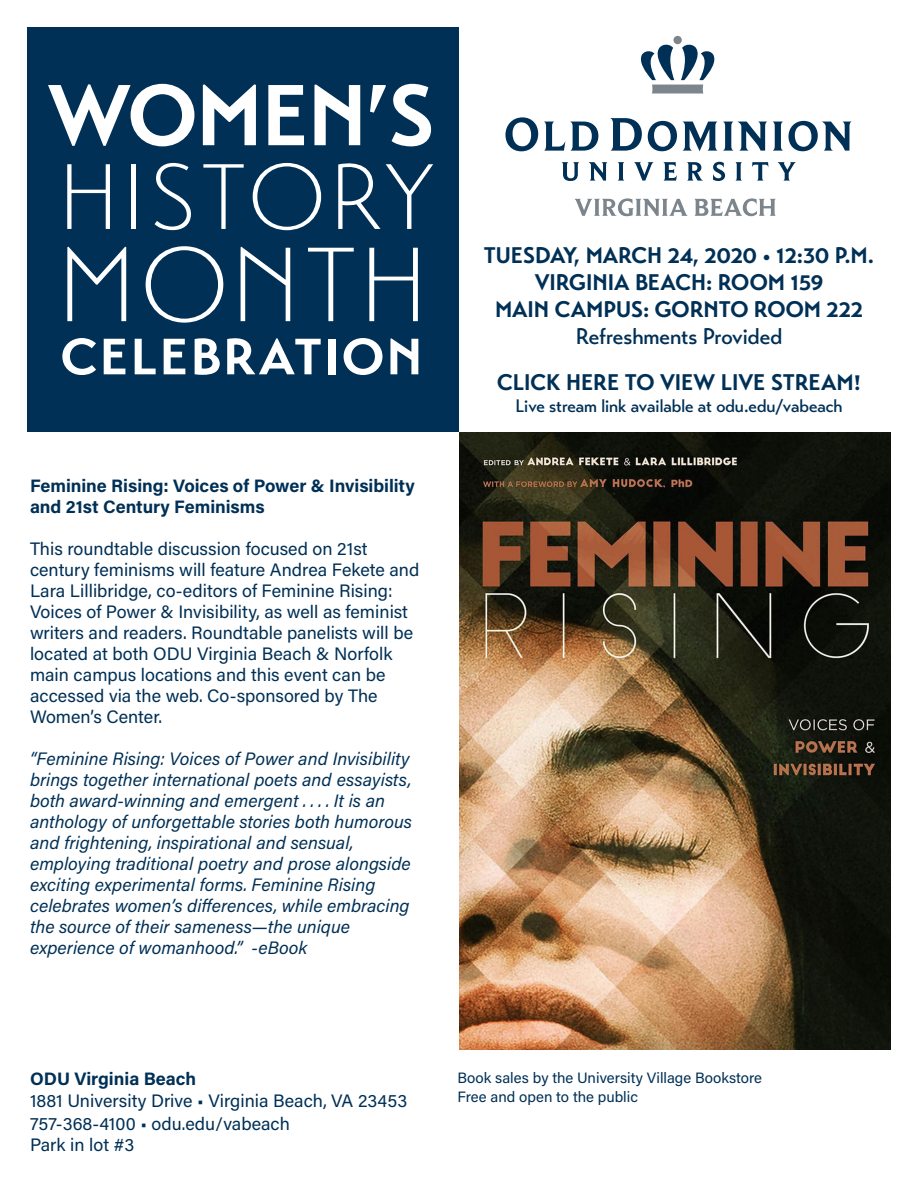
<style>
.page{position:relative;width:918px;height:1188px;background:#fff}
.page>*{position:absolute;margin:0;border:0;box-sizing:border-box;transform-origin:0 0}
.t1{font:300 104.7px "Transat";letter-spacing:.04em;color:#fff}
.t2{font:300 92.25px "Transat";letter-spacing:.05em;color:#fff}
.t3{font:700 85.8px "Transat";letter-spacing:-.005em;color:#fff}
.t4{font:700 50.7px "Transat";letter-spacing:.05em;color:#fff}
.t5{font:700 22.5px "Transat";color:#003056}
.t6{font:500 22.5px "Transat";color:#003056}
.t7{font:18px/21px "Acumin Variable Concept";letter-spacing:.02em;color:#003056}
.t8{font:18px/21px "Acumin Variable Concept";letter-spacing:.05em;color:#003056}
.t9{font:500 18px "Transat";color:#003056}
.t10{font:15px "Acumin Variable Concept";letter-spacing:.02em;color:#003056}
</style>
<div class="page">
<div style="left:27px;top:27px;width:432px;height:405px;background:#003056"></div>
<img style="left:459px;top:432px;width:432px;height:618px">
<div style="left:673px;top:36px;width:9px;height:8px;background:#7c858c;border-radius:50%"></div>
<svg style="left:640px;top:45px;width:75px;height:49px"></svg>
<svg style="left:505px;top:117px;width:33px;height:34px"></svg>
<svg style="left:544px;top:122px;width:54px;height:29px"></svg>
<svg style="left:610px;top:118px;width:32px;height:33px"></svg>
<svg style="left:648px;top:121px;width:204px;height:30px"></svg>
<svg style="left:562px;top:162px;width:17px;height:19px"></svg>
<svg style="left:588px;top:162px;width:20px;height:19px"></svg>
<svg style="left:618px;top:162px;width:6px;height:19px"></svg>
<svg style="left:634px;top:162px;width:20px;height:19px"></svg>
<svg style="left:663px;top:162px;width:14px;height:19px"></svg>
<svg style="left:687px;top:162px;width:16px;height:19px"></svg>
<svg style="left:713px;top:162px;width:12px;height:19px"></svg>
<svg style="left:735px;top:162px;width:7px;height:19px"></svg>
<svg style="left:752px;top:162px;width:16px;height:19px"></svg>
<svg style="left:777px;top:162px;width:19px;height:19px"></svg>
<svg style="left:574px;top:198px;width:114px;height:18px"></svg>
<svg style="left:694px;top:198px;width:82px;height:18px"></svg>
<p class="t3" style="left:48px;top:63px;width:388px">WOMEN’S</p>
<p class="t2" style="left:59px;top:143px;width:378px">HISTORY</p>
<p class="t1" style="left:58px;top:224px;width:371px">MONTH</p>
<p class="t4" style="left:61px;top:326px;width:363px">CELEBRATION</p>
<p class="t8" style="left:30px;top:475px;width:385px">Feminine Rising: Voices of Power &amp; Invisibility and 21st Century Feminisms</p>
<p class="t7" style="left:30px;top:538px;width:391px">This roundtable discussion focused on 21st century feminisms will feature Andrea Fekete and Lara Lillibridge, co-editors of Feminine Rising:<br>Voices of Power &amp; Invisibility, as well as feminist writers and readers. Roundtable panelists will be located at both ODU Virginia Beach &amp; Norfolk main campus locations and this event can be accessed via the web. Co-sponsored by The Women’s Center.</p>
<p class="t7" style="left:30px;top:748px;width:383px">“Feminine Rising: Voices of Power and Invisibility brings together international poets and essayists, both award-winning and emergent . . . . It is an anthology of unforgettable stories both humorous and frightening, inspirational and sensual, employing traditional poetry and prose alongside exciting experimental forms. Feminine Rising celebrates women’s differences, while embracing the source of their sameness—the unique experience of womanhood.” -eBook</p>
<p class="t5" style="left:484px;top:241px;width:392px">TUESDAY, MARCH 24, 2020 • 12:30 P.M.</p>
<p class="t5" style="left:535px;top:268px;width:290px">VIRGINIA BEACH: ROOM 159</p>
<p class="t5" style="left:495px;top:295px;width:370px">MAIN CAMPUS: GORNTO ROOM 222</p>
<p class="t6" style="left:576px;top:323px;width:208px">Refreshments Provided</p>
<p class="t5" style="left:497px;top:368px;width:366px">CLICK HERE TO VIEW LIVE STREAM!</p>
<p class="t9" style="left:515px;top:395px;width:329px">Live stream link available at odu.edu/vabeach</p>
<p class="t8" style="left:30px;top:1067px;width:167px">ODU Virginia Beach</p>
<p class="t7" style="left:30px;top:1090px;width:379px">1881 University Drive • Virginia Beach, VA 23453</p>
<p class="t7" style="left:30px;top:1112px;width:261px">757-368-4100 • odu.edu/vabeach</p>
<p class="t7" style="left:30px;top:1133px;width:106px">Park in lot #3</p>
<p class="t10" style="left:458px;top:1067px;width:306px">Book sales by the University Village Bookstore</p>
<p class="t10" style="left:458px;top:1087px;width:182px">Free and open to the public</p>
</div>
